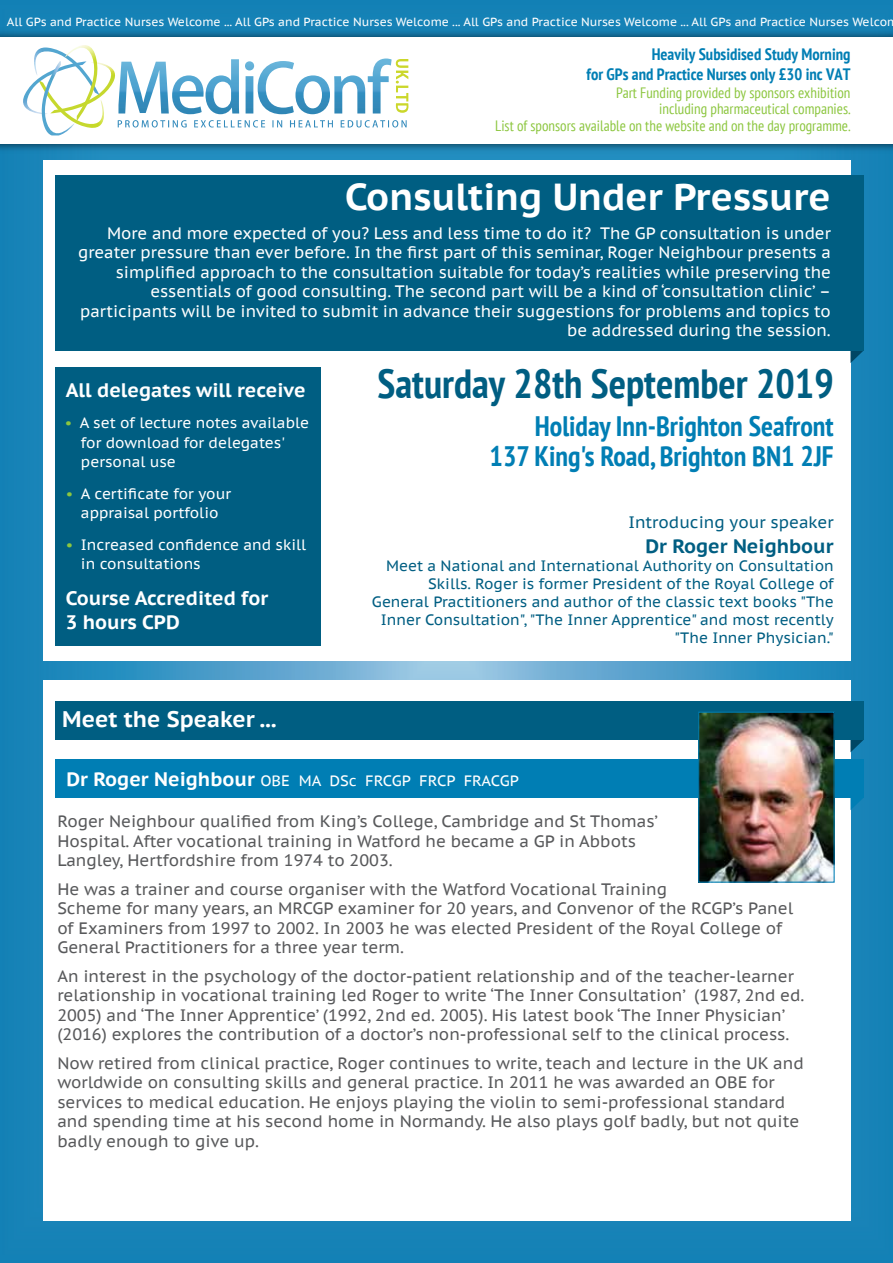
<style>
.page{position:relative;width:893px;height:1263px;background:#fff}
.page>*{position:absolute;margin:0;border:0;box-sizing:border-box;transform-origin:0 0}
.t1{font:700 condensed 40.65px "PT Sans";color:#005e82}
.t2{font:700 37.5px "PT Sans Caption";color:#fff}
.t3{font:700 condensed 28.2px/30px "PT Sans";color:#007eb4;text-align:right}
.t4{font:700 22.5px "PT Sans Caption";color:#fff}
.t5{font:700 19.5px/24px "PT Sans Caption";color:#fff}
.t6{font:700 19.5px "PT Sans Caption";color:#005e82}
.t7{font:16.5px/19.5px "PT Sans Caption";color:#58595b}
.t8{font:16.5px/19.5px "PT Sans Caption";letter-spacing:-.005em;color:#fff;text-align:right}
.t9{font:700 condensed 16.5px/19.8px "PT Sans";color:#007eb4;text-align:right}
.t10{font:16.5px "PT Sans Caption";color:#005e82}
.t11{font:15px/18px "PT Sans Caption";color:#005e82;text-align:right}
.t12{font:15px/19.5px "PT Sans Caption";color:#fff}
.t13{font:condensed 15px/16.5px "PT Sans";color:#8cc63f;text-align:right}
.t14{font:11.85px "PT Sans Caption";color:#fff}
.s1{color:#8cc63f}
.s2{font-weight:700;font-size:19.5px}
</style>
<div class="page">
<img style="left:0;top:0;width:893px;height:1263px">
<img style="left:0;top:26px;width:893px;height:129px">
<div style="left:0;top:37px;width:893px;height:107px;background:#fff"></div>
<img style="left:99px;top:63px;width:16px;height:29px">
<img style="left:41px;top:80px;width:65px;height:48px">
<img style="left:23px;top:82px;width:19px;height:33px">
<img style="left:42px;top:95px;width:32px;height:40px">
<img style="left:34px;top:48px;width:31px;height:47px">
<img style="left:65px;top:45px;width:34px;height:76px">
<img style="left:118px;top:59px;width:274px;height:55px">
<img style="left:118px;top:120px;width:243px;height:8px">
<img style="left:365px;top:120px;width:42px;height:8px">
<img style="left:396px;top:59px;width:12px;height:54px">
<div style="left:43px;top:680px;width:807px;height:540px;background:#fff"></div>
<svg style="left:850px;top:740px;width:14px;height:12px"></svg>
<div style="left:55px;top:701px;width:809px;height:39px;background:#005e82"></div>
<svg style="left:850px;top:797px;width:14px;height:13px"></svg>
<div style="left:55px;top:759px;width:809px;height:38px;background:#007eb4"></div>
<div style="left:43px;top:160px;width:807px;height:500px;background:#fff"></div>
<svg style="left:850px;top:350px;width:14px;height:13px"></svg>
<div style="left:55px;top:175px;width:809px;height:175px;background:#005e82"></div>
<div style="left:55px;top:367px;width:266px;height:279px;background:#005e82"></div>
<img style="left:700px;top:714px;width:133px;height:167px">
<div style="left:698px;top:712px;width:137px;height:171px;border:1px solid #007eb4"></div>
<p class="t14" style="left:7px;top:14px;width:893px">All GPs and Practice Nurses Welcome ... All GPs and Practice Nurses Welcome ... All GPs and Practice Nurses Welcome ... All GPs and Practice Nurses Welcom</p>
<p class="t9" style="left:587px;top:44px;width:265px">Heavily Subsidised Study Morning<br>for GPs and Practice Nurses only £30 inc VAT</p>
<p class="t13" style="left:495px;top:84px;width:357px">Part Funding provided by sponsors exhibition<br>including pharmaceutical companies.<br>List of sponsors available on the website and on the day programme.</p>
<h2 class="t2" style="left:345px;top:172px;width:487px">Consulting Under Pressure</h2>
<p class="t8" style="left:78px;top:223px;width:754px">More and more expected of you? Less and less time to do it? The GP consultation is under greater pressure than ever before. In the first part of this seminar, Roger Neighbour presents a simplified approach to the consultation suitable for today’s realities while preserving the essentials of good consulting. The second part will be a kind of ‘consultation clinic’ – participants will be invited to submit in advance their suggestions for problems and topics to be addressed during the session.</p>
<p class="t5" style="left:66px;top:377px;width:241px">All delegates will receive</p>
<p class="t12" style="left:81px;top:413px;width:230px;text-indent:-16px"><span class="s1">•</span> A set of lecture notes available for download for delegates' personal use</p>
<p class="t12" style="left:66px;top:483px;width:167px;text-align:center"><span class="s1">•</span> A certificate for your appraisal portfolio</p>
<p class="t12" style="left:81px;top:534px;width:227px;text-indent:-15px"><span class="s1">•</span> Increased confidence and skill in consultations</p>
<p class="t5" style="left:66px;top:586px;width:204px">Course Accredited for<br>3 hours CPD</p>
<h3 class="t4" style="left:62px;top:704px;width:215px">Meet the Speaker ...</h3>
<h1 class="t1" style="left:378px;top:356px;width:458px">Saturday 28th September 2019</h1>
<h3 class="t3" style="left:490px;top:411px;width:346px">Holiday Inn-Brighton Seafront<br>137 King's Road, Brighton BN1 2JF</h3>
<p class="t10" style="left:628px;top:511px;width:207px">Introducing your speaker</p>
<p class="t6" style="left:645px;top:533px;width:190px">Dr Roger Neighbour</p>
<p class="t11" style="left:372px;top:556px;width:463px">Meet a National and International Authority on Consultation Skills. Roger is former President of the Royal College of General Practitioners and author of the classic text books "The Inner Consultation", "The Inner Apprentice" and most recently "The Inner Physician."</p>
<p class="t12" style="left:67px;top:770px;width:454px"><span class="s2">Dr Roger Neighbour</span> OBE MA DSc FRCGP FRCP FRACGP</p>
<p class="t7" style="left:57px;top:811px;width:602px">Roger Neighbour qualified from King’s College, Cambridge and St Thomas’<br>Hospital. After vocational training in Watford he became a GP in Abbots<br>Langley, Hertfordshire from 1974 to 2003.</p>
<p class="t7" style="left:57px;top:879px;width:737px">He was a trainer and course organiser with the Watford Vocational Training<br>Scheme for many years, an MRCGP examiner for 20 years, and Convenor of the RCGP’s Panel of Examiners from 1997 to 2002. In 2003 he was elected President of the Royal College of General Practitioners for a three year term.</p>
<p class="t7" style="left:57px;top:966px;width:749px">An interest in the psychology of the doctor-patient relationship and of the teacher-learner relationship in vocational training led Roger to write ‘The Inner Consultation’ (1987, 2nd ed.<br>2005) and ‘The Inner Apprentice’ (1992, 2nd ed. 2005). His latest book ‘The Inner Physician’ (2016) explores the contribution of a doctor’s non-professional self to the clinical process.</p>
<p class="t7" style="left:57px;top:1053px;width:748px">Now retired from clinical practice, Roger continues to write, teach and lecture in the UK and worldwide on consulting skills and general practice. In 2011 he was awarded an OBE for services to medical education. He enjoys playing the violin to semi-professional standard and spending time at his second home in Normandy. He also plays golf badly, but not quite badly enough to give up.</p>
</div>
